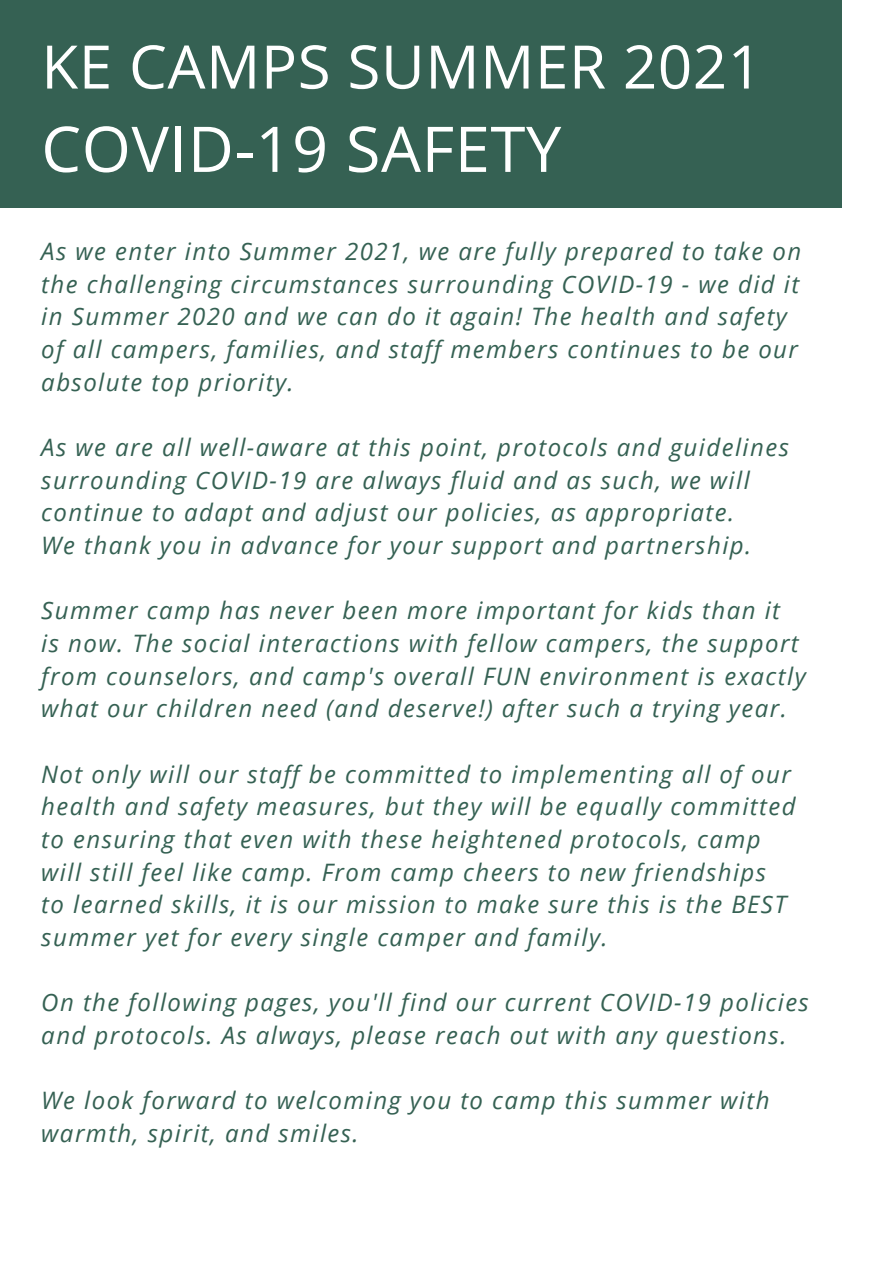
<style>
.page{position:relative;width:894px;height:1264px;background:#fff}
.page>*{position:absolute;margin:0;border:0;box-sizing:border-box;transform-origin:0 0}
.t1{font:63px "Open Sans";letter-spacing:.01em;color:#fff}
.t2{font:60px "Open Sans";letter-spacing:.01em;color:#fff}
.t3{font:italic 24px/32.7px "Open Sans";letter-spacing:.06em;color:#356153}
</style>
<div class="page">
<div style="left:0;top:0;width:842px;height:208px;background:#356153"></div>
<p class="t2" style="left:41px;top:24px;width:722px">KE CAMPS SUMMER 2021</p>
<p class="t1" style="left:41px;top:105px;width:521px">COVID-19 SAFETY</p>
<p class="t3" style="left:41px;top:234px;width:761px">As we enter into Summer 2021, we are fully prepared to take on the challenging circumstances surrounding COVID-19 - we did it</p>
<p class="t3" style="left:41px;top:300px;width:747px">in Summer 2020 and we can do it again! The health and safety</p>
<p class="t3" style="left:41px;top:332px;width:758px">of all campers, families, and staff members continues to be our absolute top priority.</p>
<p class="t3" style="left:41px;top:430px;width:749px">As we are all well-aware at this point, protocols and guidelines surrounding COVID-19 are always fluid and as such, we will continue to adapt and adjust our policies, as appropriate.</p>
<p class="t3" style="left:41px;top:528px;width:711px">We thank you in advance for your support and partnership.</p>
<p class="t3" style="left:41px;top:593px;width:740px">Summer camp has never been more important for kids than it</p>
<p class="t3" style="left:41px;top:626px;width:758px">is now. The social interactions with fellow campers, the support</p>
<p class="t3" style="left:41px;top:659px;width:765px">from counselors, and camp's overall FUN environment is exactly what our children need (and deserve!) after such a trying year.</p>
<p class="t3" style="left:41px;top:757px;width:755px">Not only will our staff be committed to implementing all of our health and safety measures, but they will be equally committed</p>
<p class="t3" style="left:41px;top:822px;width:720px">to ensuring that even with these heightened protocols, camp</p>
<p class="t3" style="left:41px;top:855px;width:726px">will still feel like camp. From camp cheers to new friendships</p>
<p class="t3" style="left:41px;top:887px;width:746px">to learned skills, it is our mission to make sure this is the BEST summer yet for every single camper and family.</p>
<p class="t3" style="left:41px;top:985px;width:768px">On the following pages, you'll find our current COVID-19 policies and protocols. As always, please reach out with any questions.</p>
<p class="t3" style="left:41px;top:1083px;width:729px">We look forward to welcoming you to camp this summer with warmth, spirit, and smiles.</p>
</div>
